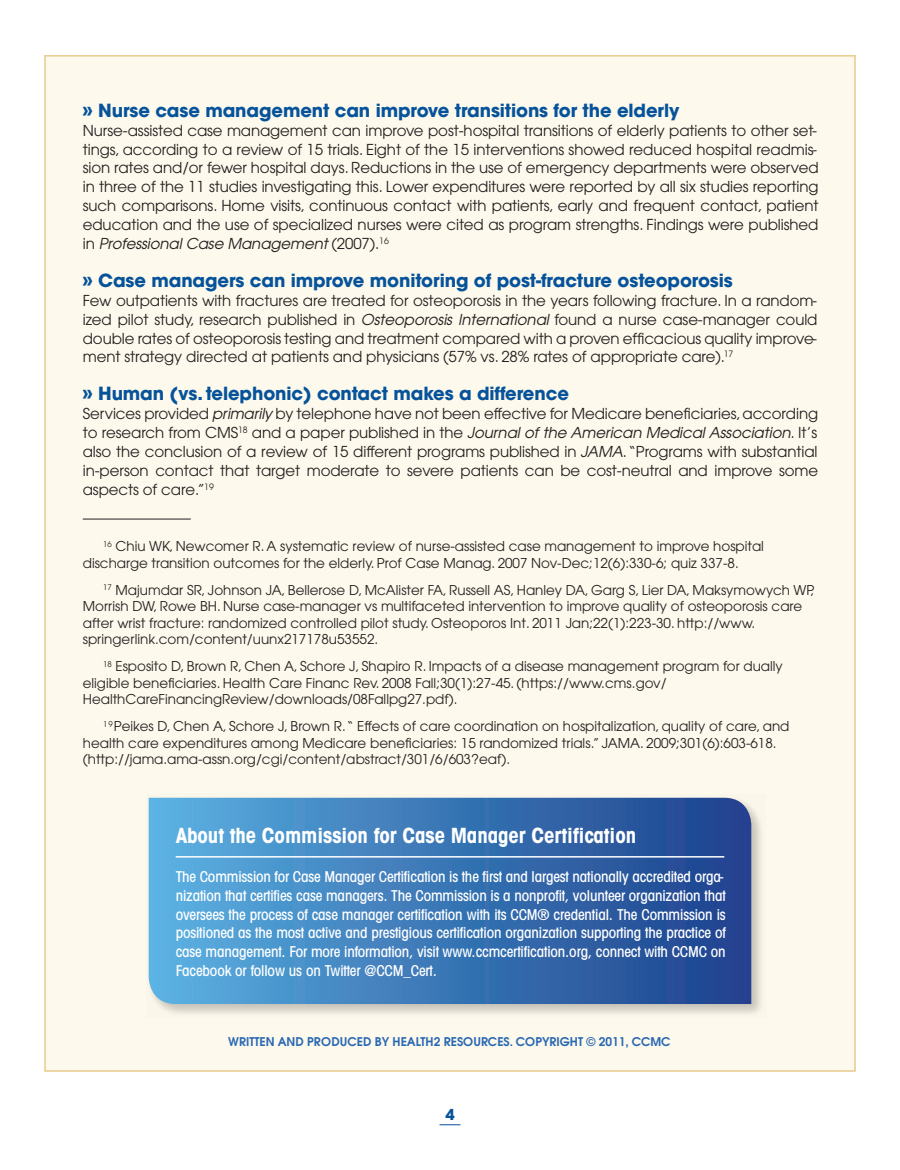
<style>
.page{position:relative;width:900px;height:1170px;background:#fff}
.page>*{position:absolute;margin:0;border:0;box-sizing:border-box;transform-origin:0 0}
.t1{font:700 condensed 21px "Avant Garde";letter-spacing:-.005em;color:#fff}
.t2{font:700 18px "ITC Avant Garde Std";letter-spacing:-.005em;color:#06539b}
.t3{font:15px/18.9px "Avant Garde";letter-spacing:-.005em;color:#231f20;text-align:justify}
.t4{font:500 condensed 15px/18.9px "Avant Garde";letter-spacing:-.01em;color:#fff;text-align:justify}
.t5{font:700 15px "ITC Avant Garde Std";color:#06539b}
.t6{font:13.5px/16.5px "Avant Garde";color:#231f20}
.t7{font:600 12px "Avant Garde";color:#2968b3}
.s1{font-size:24px}
.s2{font-style:italic}
</style>
<div class="page">
<div style="left:44px;top:55px;width:812px;height:1017px;background:#fdf9ec;border:2px solid #e8cb8d"></div>
<hr style="left:83px;top:519px;width:108px;height:1px;background:#231f20">
<svg style="left:440px;top:1124px;width:20px;height:1px"></svg>
<div style="left:146px;top:795px;width:619px;height:223px;background:#231f20;opacity:.25"></div>
<svg style="left:149px;top:798px;width:602px;height:206px;background:#3c77b6"></svg>
<hr style="left:176px;top:856px;width:548px;height:2px;background:#fff">
<p class="t2" style="left:83px;top:98px;width:598px"><span class="s1">»</span> Nurse case management can improve transitions for the elderly</p>
<p class="t3" style="left:83px;top:121px;width:737px">Nurse-assisted case management can improve post-hospital transitions of elderly patients to other set&shy;tings, according to a review of 15 trials. Eight of the 15 interventions showed reduced hospital readmis&shy;sion rates and/or fewer hospital days. Reductions in the use of emergency departments were observed in three of the 11 studies investigating this. Lower expenditures were reported by all six studies reporting such comparisons. Home visits, continuous contact with patients, early and frequent contact, patient education and the use of specialized nurses were cited as program strengths. Findings were published in <span class="s2">Professional Case Management</span> (2007).<sup>16</sup></p>
<p class="t2" style="left:83px;top:269px;width:652px"><span class="s1">»</span> Case managers can improve monitoring of post-fracture osteoporosis</p>
<p class="t3" style="left:83px;top:291px;width:736px">Few outpatients with fractures are treated for osteoporosis in the years following fracture. In a random&shy;ized pilot study, research published in <span class="s2">Osteoporosis International</span> found a nurse case-manager could double rates of osteoporosis testing and treatment compared with a proven efficacious quality improve&shy;ment strategy directed at patients and physicians (57% vs. 28% rates of appropriate care).<sup>17</sup></p>
<p class="t2" style="left:83px;top:382px;width:488px"><span class="s1">»</span> Human (vs. telephonic) contact makes a difference</p>
<p class="t3" style="left:83px;top:404px;width:737px">Services provided <span class="s2">primarily</span> by telephone have not been effective for Medicare beneficiaries, according to research from CMS<sup>18</sup> and a paper published in the <span class="s2">Journal of the American Medical Association.</span> It’s also the conclusion of a review of 15 different programs published in <span class="s2">JAMA</span>. “Programs with substantial in-person contact that target moderate to severe patients can be cost-neutral and improve some aspects of care.”<sup>19</sup></p>
<p class="t6" style="left:83px;top:538px;width:683px;text-indent:20px"><sup>16</sup> Chiu WK, Newcomer R. A systematic review of nurse-assisted case management to improve hospital discharge transition outcomes for the elderly. Prof Case Manag. 2007 Nov-Dec;12(6):330-6; quiz 337-8.</p>
<p class="t6" style="left:83px;top:582px;width:733px;text-indent:20px"><sup>17</sup> Majumdar SR, Johnson JA, Bellerose D, McAlister FA, Russell AS, Hanley DA, Garg S, Lier DA, Maksymowych WP, Morrish DW, Rowe BH. Nurse case-manager vs multifaceted intervention to improve quality of osteoporosis care after wrist fracture: randomized controlled pilot study. Osteoporos Int. 2011 Jan;22(1):223-30. http://www. springerlink.com/content/uunx217178u53552.</p>
<p class="t6" style="left:83px;top:658px;width:702px;text-indent:20px"><sup>18</sup> Esposito D, Brown R, Chen A, Schore J, Shapiro R. Impacts of a disease management program for dually eligible beneficiaries. Health Care Financ Rev. 2008 Fall;30(1):27-45. (https://www.cms.gov/<br>HealthCareFinancingReview/downloads/08Fallpg27.pdf).</p>
<p class="t6" style="left:83px;top:718px;width:708px;text-indent:20px"><sup>19</sup>Peikes D, Chen A, Schore J, Brown R.“ Effects of care coordination on hospitalization, quality of care, and health care expenditures among Medicare beneficiaries: 15 randomized trials.” JAMA. 2009;301(6):603-618. (http://jama.ama-assn.org/cgi/content/abstract/301/6/603?eaf).</p>
<h1 class="t1" style="left:176px;top:822px;width:462px">About the Commission for Case Manager Certification</h1>
<p class="t4" style="left:176px;top:867px;width:552px">The Commission for Case Manager Certification is the first and largest nationally accredited orga&shy;nization that certifies case managers. The Commission is a nonprofit, volunteer organization that oversees the process of case manager certification with its CCM® credential. The Commission is positioned as the most active and prestigious certification organization supporting the practice of case management. For more information, visit www.ccmcertification.org, connect with CCMC on Facebook or follow us on Twitter @CCM_Cert.</p>
<p class="t7" style="left:228px;top:1034px;width:444px">WRITTEN AND PRODUCED BY HEALTH2 RESOURCES. COPYRIGHT © 2011, CCMC</p>
<p class="t5" style="left:445px;top:1105px;width:11px">4</p>
</div>
